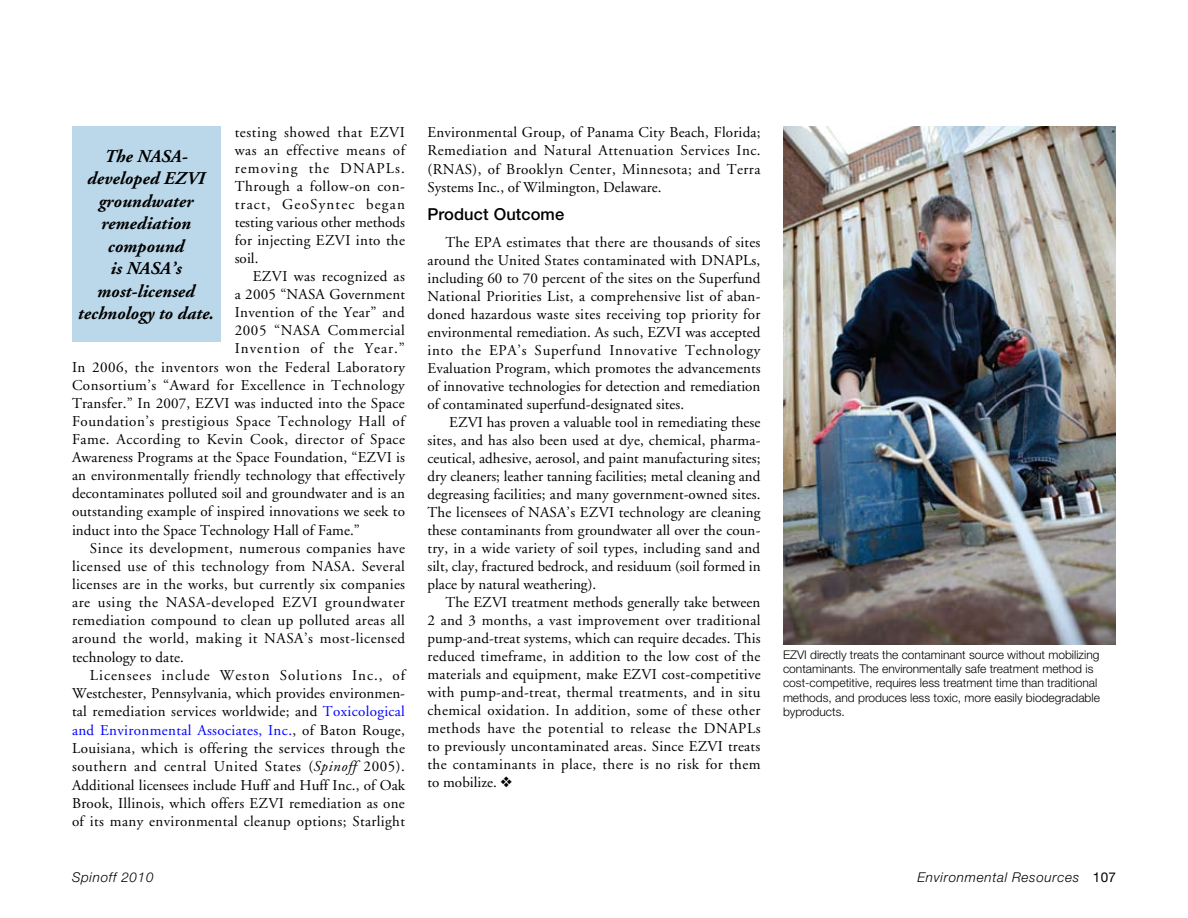
<style>
.page{position:relative;width:1188px;height:918px;background:#fff}
.page>*{position:absolute;margin:0;border:0;box-sizing:border-box;transform-origin:0 0}
.Pull_Qoute{font:italic 700 18px/22.5px "Adobe Garamond";letter-spacing:.005em;color:#000;text-align:center}
.Subhead{font:500 16.5px "Helvetica Neue";letter-spacing:.005em;color:#000}
.t1{font:15px/18px "Adobe Garamond";letter-spacing:.015em;color:#000;text-align:justify}
.t2{font:15px "Adobe Garamond";letter-spacing:.035em;color:#000}
.t3{font:15px "Adobe Garamond";letter-spacing:.07em;color:#000}
.t4{font:15px "Adobe Garamond";letter-spacing:.04em;color:#000}
.t5{font:italic 300 13.5px "Helvetica Neue";letter-spacing:.05em;color:#000}
.t6{font:300 12px/14.4px "Helvetica Neue";color:#000}
.s1{color:#00f}
.s2{font-style:italic}
.s3{font-weight:400;font-style:normal}
</style>
<div class="page">
<img style="left:783px;top:126px;width:333px;height:518px">
<div style="left:72px;top:126px;width:148px;height:216px;background:#bbd8ea"></div>
<p class="t1" style="left:235px;top:124px;width:172px">testing showed that EZVI was an effective means of removing the DNAPLs.<br>Through a follow-on con&shy;tract, GeoSyntec began testing various other methods for injecting EZVI into the soil.</p>
<p class="t1" style="left:253px;top:268px;width:154px">EZVI was recognized as</p>
<p class="t1" style="left:235px;top:286px;width:172px">a 2005 “NASA Government</p>
<p class="t1" style="left:235px;top:304px;width:172px">Invention of the Year” and</p>
<p class="t4" style="left:235px;top:323px;width:172px">2005 “NASA Commercial</p>
<p class="t3" style="left:235px;top:341px;width:172px">Invention of the Year.”</p>
<p class="t2" style="left:72px;top:359px;width:335px">In 2006, the inventors won the Federal Laboratory</p>
<p class="t2" style="left:72px;top:377px;width:334px">Consortium’s “Award for Excellence in Technology</p>
<p class="t1" style="left:72px;top:394px;width:334px">Transfer.” In 2007, EZVI was inducted into the Space</p>
<p class="t2" style="left:72px;top:413px;width:334px">Foundation’s prestigious Space Technology Hall of</p>
<p class="t2" style="left:72px;top:431px;width:335px">Fame. According to Kevin Cook, director of Space</p>
<p class="t1" style="left:72px;top:449px;width:335px">Awareness Programs at the Space Foundation, “EZVI is</p>
<p class="t1" style="left:72px;top:467px;width:335px">an environmentally friendly technology that effectively</p>
<p class="t1" style="left:72px;top:485px;width:334px">decontaminates polluted soil and groundwater and is an</p>
<p class="t1" style="left:72px;top:503px;width:334px">outstanding example of inspired innovations we seek to</p>
<p class="t1" style="left:72px;top:521px;width:289px">induct into the Space Technology Hall of Fame.”</p>
<p class="t1" style="left:72px;top:539px;width:335px;text-indent:18px">Since its development, numerous companies have licensed use of this technology from NASA. Several licenses are in the works, but currently six companies are using the NASA-developed EZVI groundwater remediation compound to clean up polluted areas all around the world, making it NASA’s most-licensed technology to date.</p>
<p class="t1" style="left:72px;top:666px;width:335px;text-indent:18px">Licensees include Weston Solutions Inc., of Westchester, Pennsylvania, which provides environmen&shy;tal remediation services worldwide; and <span class="s1">Toxicological and Environmental Associates, Inc.</span>, of Baton Rouge, Louisiana, which is offering the services through the southern and central United States (<span class="s2">Spinoff</span> 2005).<br>Additional licensees include Huff and Huff Inc., of Oak Brook, Illinois, which offers EZVI remediation as one of its many environmental cleanup options; Starlight</p>
<p class="Pull_Qoute" style="left:78px;top:145px;width:137px">The NASA&shy;developed EZVI groundwater remediation compound<br>is NASA’s most-licensed technology to date.</p>
<p class="t1" style="left:428px;top:123px;width:335px">Environmental Group, of Panama City Beach, Florida; Remediation and Natural Attenuation Services Inc. (RNAS), of Brooklyn Center, Minnesota; and Terra Systems Inc., of Wilmington, Delaware.</p>
<p class="Subhead" style="left:428px;top:205px;width:138px">Product Outcome</p>
<p class="t1" style="left:428px;top:234px;width:335px;text-indent:18px">The EPA estimates that there are thousands of sites around the United States contaminated with DNAPLs, including 60 to 70 percent of the sites on the Superfund National Priorities List, a comprehensive list of aban&shy;doned hazardous waste sites receiving top priority for environmental remediation. As such, EZVI was accepted into the EPA’s Superfund Innovative Technology Evaluation Program, which promotes the advancements of innovative technologies for detection and remediation of contaminated superfund-designated sites.</p>
<p class="t1" style="left:428px;top:414px;width:335px;text-indent:22px">EZVI has proven a valuable tool in remediating these sites, and has also been used at dye, chemical, pharma&shy;ceutical, adhesive, aerosol, and paint manufacturing sites; dry cleaners; leather tanning facilities; metal cleaning and degreasing facilities; and many government-owned sites.<br>The licensees of NASA’s EZVI technology are cleaning these contaminants from groundwater all over the coun&shy;try, in a wide variety of soil types, including sand and silt, clay, fractured bedrock, and residuum (soil formed in place by natural weathering).</p>
<p class="t1" style="left:428px;top:594px;width:335px;text-indent:18px">The EZVI treatment methods generally take between 2 and 3 months, a vast improvement over traditional pump-and-treat systems, which can require decades. This reduced timeframe, in addition to the low cost of the materials and equipment, make EZVI cost-competitive with pump-and-treat, thermal treatments, and in situ chemical oxidation. In addition, some of these other methods have the potential to release the DNAPLs to previously uncontaminated areas. Since EZVI treats the contaminants in place, there is no risk for them to mobilize. ❖</p>
<p class="t6" style="left:783px;top:647px;width:318px">EZVI directly treats the contaminant source without mobilizing contaminants. The environmentally safe treatment method is cost-competitive, requires less treatment time than traditional methods, and produces less toxic, more easily biodegradable byproducts.</p>
<p class="t5" style="left:72px;top:869px;width:83px">Spinoff 2010</p>
<p class="t5" style="left:917px;top:869px;width:200px">Environmental Resources <span class="s3">107</span></p>
</div>
